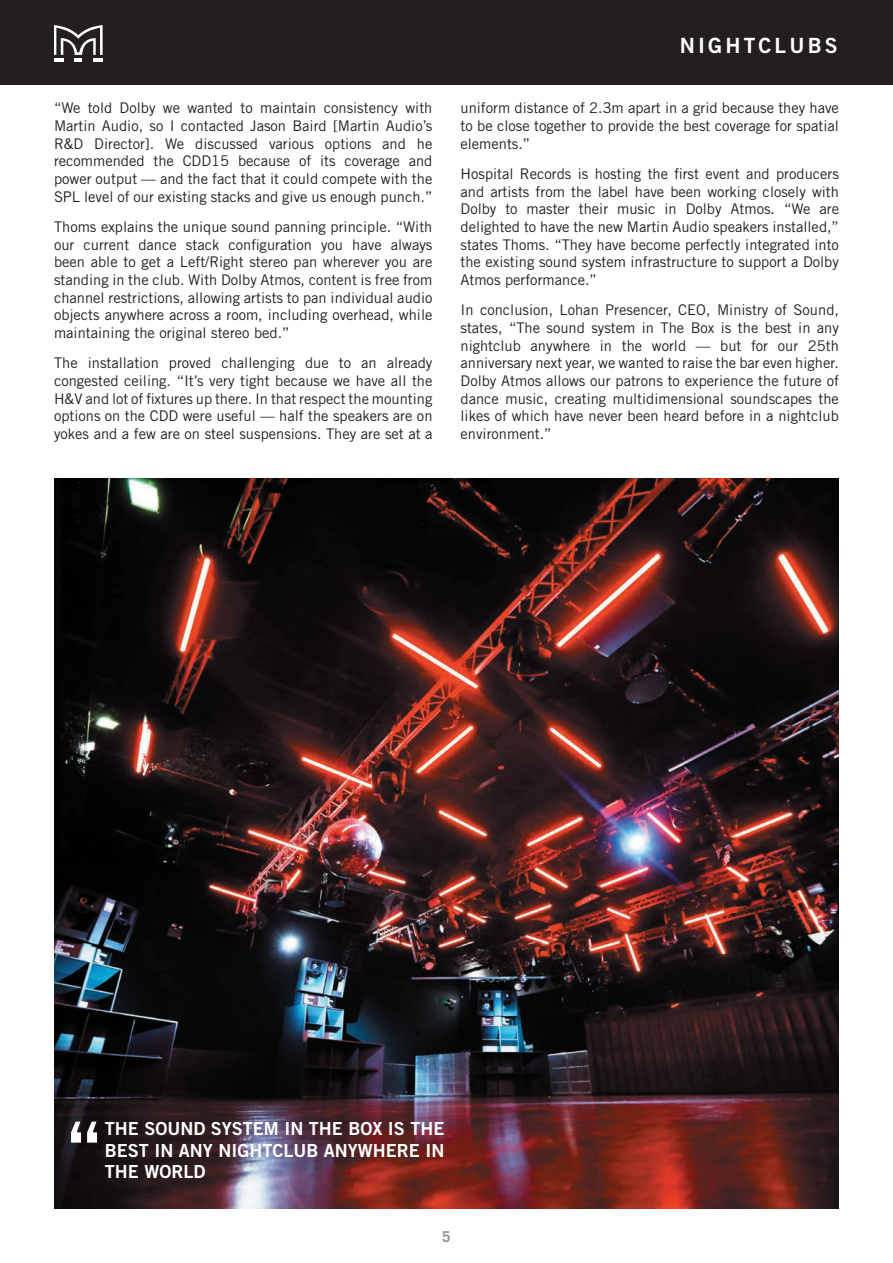
<style>
.page{position:relative;width:893px;height:1263px;background:#fff}
.page>*{position:absolute;margin:0;border:0;box-sizing:border-box;transform-origin:0 0}
.t1{font:72px "Trade Gothic Bold Two";color:#fff}
.t2{font:21px "Trade Gothic Bold Two";letter-spacing:.15em;color:#fff}
.t3{font:18px/21.6px "Trade Gothic Bold Two";color:#fff;text-align:justify}
.t4{font:700 15px "Trade Gothic";color:#939598}
.t5{font:14.7px/17.7px "Trade Gothic";color:#231f20;text-align:justify}
</style>
<div class="page">
<div style="left:0;top:0;width:893px;height:85px;background:#231f20"></div>
<svg style="left:54px;top:25px;width:49px;height:36px"></svg>
<img style="left:54px;top:478px;width:785px;height:731px">
<p class="t5" style="left:54px;top:99px;width:380px">“We told Dolby we wanted to maintain consistency with Martin Audio, so I contacted Jason Baird [Martin Audio’s R&amp;D Director]. We discussed various options and he recommended the CDD15 because of its coverage and power output — and the fact that it could compete with the SPL level of our existing stacks and give us enough punch.”</p>
<p class="t5" style="left:54px;top:218px;width:380px">Thoms explains the unique sound panning principle. “With our current dance stack configuration you have always been able to get a Left/Right stereo pan wherever you are standing in the club. With Dolby Atmos, content is free from channel restrictions, allowing artists to pan individual audio objects anywhere across a room, including overhead, while maintaining the original stereo bed.”</p>
<p class="t5" style="left:54px;top:354px;width:380px">The installation proved challenging due to an already congested ceiling. “It’s very tight because we have all the H&amp;V and lot of fixtures up there. In that respect the mounting options on the CDD were useful — half the speakers are on yokes and a few are on steel suspensions. They are set at a</p>
<h2 class="t2" style="left:680px;top:33px;width:159px">NIGHTCLUBS</h2>
<p class="t5" style="left:460px;top:99px;width:380px">uniform distance of 2.3m apart in a grid because they have to be close together to provide the best coverage for spatial elements.”</p>
<p class="t5" style="left:460px;top:165px;width:380px">Hospital Records is hosting the first event and producers and artists from the label have been working closely with Dolby to master their music in Dolby Atmos. “We are delighted to have the new Martin Audio speakers installed,” states Thoms. “They have become perfectly integrated into the existing sound system infrastructure to support a Dolby Atmos performance.”</p>
<p class="t5" style="left:460px;top:301px;width:380px">In conclusion, Lohan Presencer, CEO, Ministry of Sound, states, “The sound system in The Box is the best in any nightclub anywhere in the world — but for our 25th anniversary next year, we wanted to raise the bar even higher.<br>Dolby Atmos allows our patrons to experience the future of dance music, creating multidimensional soundscapes the likes of which have never been heard before in a nightclub environment.”</p>
<h1 class="t1" style="left:68px;top:1104px;width:33px">“</h1>
<p class="t3" style="left:105px;top:1117px;width:341px">THE SOUND SYSTEM IN THE BOX IS THE BEST IN ANY NIGHTCLUB ANYWHERE IN THE WORLD</p>
<p class="t4" style="left:442px;top:1227px;width:10px">5</p>
</div>
